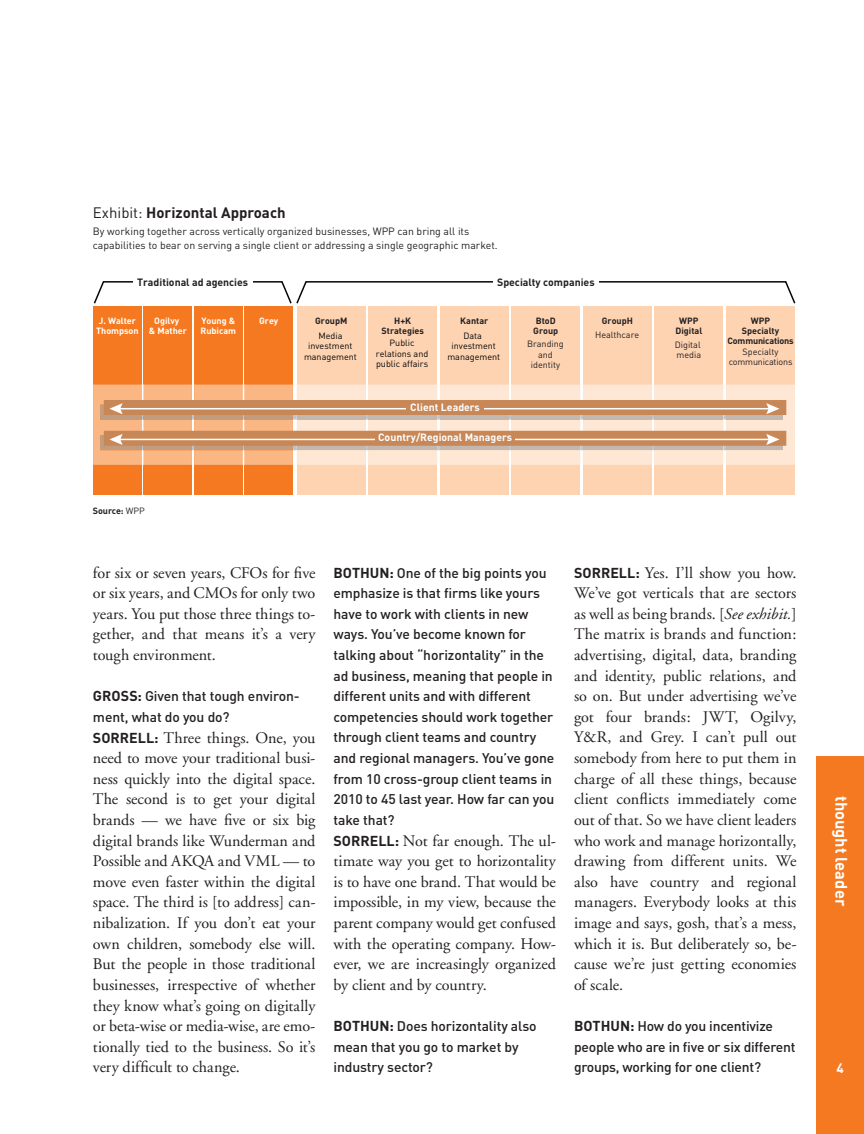
<style>
.page{position:relative;width:864px;height:1134px;background:#fff}
.page>*{position:absolute;margin:0;border:0;box-sizing:border-box;transform-origin:0 0}
.t1{font:700 16.5px "DIN";color:#fff}
.t2{font:16.2px/20.5px "Adobe Garamond";color:#231f20;text-align:justify}
.t3{font:700 15px "DIN";color:#231f20}
.t4{font:500 13.8px/20.5px "DIN";letter-spacing:-.005em;color:#231f20}
.t5{font:700 13.5px "DIN";color:#fff}
.t6{font:10.5px/13.5px "DIN";color:#231f20}
.t7{font:700 10.5px "DIN";color:#231f20}
.t8{font:700 10.5px "DIN";color:#fff}
.t9{font:9px/10.5px "DIN";color:#050504;text-align:center}
.t10{font:700 9px/9.8px "DIN";color:#231f20;text-align:center}
.t11{font:700 9px/9.8px "DIN";color:#fff;text-align:center}
.t12{font:9px/10.5px "DIN";color:#231f20;text-align:center}
.t13{font:700 9px/9.8px "DIN";letter-spacing:-.02em;color:#231f20;text-align:center}
.t14{font:9px/10.5px "DIN";letter-spacing:-.02em;color:#231f20;text-align:center}
.s1{font-weight:400}
.s2{font-weight:700;font-size:14.25px}
.s3{font-family:"DIN";font-weight:700;font-size:14.25px}
.s4{font-style:italic}
</style>
<div class="page">
<div style="left:817px;top:756px;width:47px;height:378px;background:#f47921"></div>
<div style="left:93px;top:306px;width:48px;height:189px;background:#f47921"></div>
<div style="left:144px;top:306px;width:48px;height:189px;background:#f47921"></div>
<div style="left:194px;top:306px;width:48px;height:189px;background:#f47921"></div>
<div style="left:245px;top:306px;width:48px;height:189px;background:#f47921"></div>
<div style="left:297px;top:306px;width:69px;height:189px;background:#fdd3b2"></div>
<div style="left:368px;top:306px;width:69px;height:189px;background:#fdd3b2"></div>
<div style="left:440px;top:306px;width:69px;height:189px;background:#fdd3b2"></div>
<div style="left:511px;top:306px;width:69px;height:189px;background:#fdd3b2"></div>
<div style="left:583px;top:306px;width:69px;height:189px;background:#fdd3b2"></div>
<div style="left:655px;top:306px;width:68px;height:189px;background:#fdd3b2"></div>
<div style="left:726px;top:306px;width:69px;height:189px;background:#fdd3b2"></div>
<svg style="left:93px;top:281px;width:703px;height:23px"></svg>
<div style="left:493px;top:273px;width:106px;height:19px;background:#fff"></div>
<svg style="left:93px;top:385px;width:702px;height:80px;background:#e5bd9d"></svg>
<div style="left:375px;top:431px;width:140px;height:14px;background:#c88757"></div>
<p class="t3" style="left:93px;top:202px;width:194px"><span class="s1">Exhibit:</span> Horizontal Approach</p>
<p class="t6" style="left:93px;top:224px;width:406px">By working together across vertically organized businesses, WPP can bring all its capabilities to bear on serving a single client or addressing a single geographic market.</p>
<p class="t7" style="left:137px;top:275px;width:112px">Traditional ad agencies</p>
<p class="t7" style="left:497px;top:275px;width:99px">Specialty companies</p>
<p class="t11" style="left:96px;top:316px;width:44px">J. Walter<br>Thompson</p>
<p class="t11" style="left:149px;top:316px;width:39px">Ogilvy<br>&amp; Mather</p>
<p class="t11" style="left:201px;top:316px;width:37px;text-align:left">Young &amp;<br>Rubicam</p>
<p class="t11" style="left:259px;top:316px;width:21px">Grey</p>
<p class="t10" style="left:315px;top:316px;width:34px">GroupM</p>
<p class="t10" style="left:382px;top:316px;width:44px">H+K<br>Strategies</p>
<p class="t10" style="left:460px;top:316px;width:30px">Kantar</p>
<p class="t10" style="left:533px;top:316px;width:27px;text-align:left">BtoD<br>Group</p>
<p class="t10" style="left:602px;top:316px;width:33px">GroupH</p>
<p class="t10" style="left:676px;top:316px;width:28px">WPP<br>Digital</p>
<p class="t13" style="left:728px;top:316px;width:68px">WPP<br>Specialty<br>Communications</p>
<p class="t12" style="left:595px;top:329px;width:46px">Healthcare</p>
<p class="t9" style="left:304px;top:330px;width:54px">Media investment management</p>
<p class="t12" style="left:527px;top:338px;width:38px">Branding and identity</p>
<p class="t9" style="left:376px;top:338px;width:54px">Public relations and public affairs</p>
<p class="t9" style="left:447px;top:330px;width:54px">Data investment management</p>
<p class="t8" style="left:410px;top:400px;width:71px">Client Leaders</p>
<p class="t8" style="left:378px;top:431px;width:135px">Country/Regional Managers</p>
<p class="t12" style="left:675px;top:339px;width:28px;text-align:left">Digital media</p>
<p class="t14" style="left:729px;top:346px;width:65px">Specialty communications</p>
<p class="t10" style="left:93px;top:505px;width:54px">Source: <span class="s1">WPP</span></p>
<p class="t2" style="left:93px;top:563px;width:224px">for six or seven years, CFOs for five or six years, and CMOs for only two years. You put those three things to&shy;gether, and that means it’s a very tough environment.</p>
<p class="t4" style="left:93px;top:686px;width:208px"><span class="s2">GROSS:</span> Given that tough environ&shy;ment, what do you do?</p>
<p class="t2" style="left:93px;top:728px;width:224px"><span class="s3">SORRELL:</span> Three things. One, you need to move your traditional busi&shy;ness quickly into the digital space.<br>The second is to get your digital brands — we have five or six big digital brands like Wunderman and Possible and AKQA and VML — to move even faster within the digital space. The third is [to address] can&shy;nibalization. If you don’t eat your own children, somebody else will.<br>But the people in those traditional businesses, irrespective of whether they know what’s going on digitally or beta-wise or media-wise, are emo&shy;tionally tied to the business. So it’s very difficult to change.</p>
<p class="t4" style="left:334px;top:562px;width:222px"><span class="s2">BOTHUN:</span> One of the big points you emphasize is that firms like yours have to work with clients in new ways. You’ve become known for talking about “horizontality” in the ad business, meaning that people in different units and with different competencies should work together through client teams and country and regional managers. You’ve gone from 10 cross-group client teams in<br>2010 to 45 last year. How far can you take that?</p>
<p class="t2" style="left:334px;top:831px;width:224px"><span class="s3">SORRELL:</span> Not far enough. The ul&shy;timate way you get to horizontality is to have one brand. That would be impossible, in my view, because the parent company would get confused with the operating company. How&shy;ever, we are increasingly organized by client and by country.</p>
<p class="t4" style="left:334px;top:1016px;width:205px"><span class="s2">BOTHUN:</span> Does horizontality also mean that you go to market by industry sector?</p>
<p class="t2" style="left:574px;top:563px;width:224px"><span class="s3">SORRELL:</span> Yes. I’ll show you how.<br>We’ve got verticals that are sectors as well as being brands. [<span class="s4">See exhibit.</span>] The matrix is brands and function: advertising, digital, data, branding and identity, public relations, and so on. But under advertising we’ve got four brands: JWT, Ogilvy, Y&amp;R, and Grey. I can’t pull out somebody from here to put them in charge of all these things, because client conflicts immediately come out of that. So we have client leaders who work and manage horizontally, drawing from different units. We also have country and regional managers. Everybody looks at this image and says, gosh, that’s a mess, which it is. But deliberately so, be&shy;cause we’re just getting economies of scale.</p>
<p class="t4" style="left:574px;top:1016px;width:223px"><span class="s2">BOTHUN:</span> How do you incentivize people who are in five or six different groups, working for one client?</p>
<p class="t1" style="left:852px;top:796px;width:112px;rotate:90deg">thought leader</p>
<p class="t5" style="left:836px;top:1059px;width:9px">4</p>
</div>
